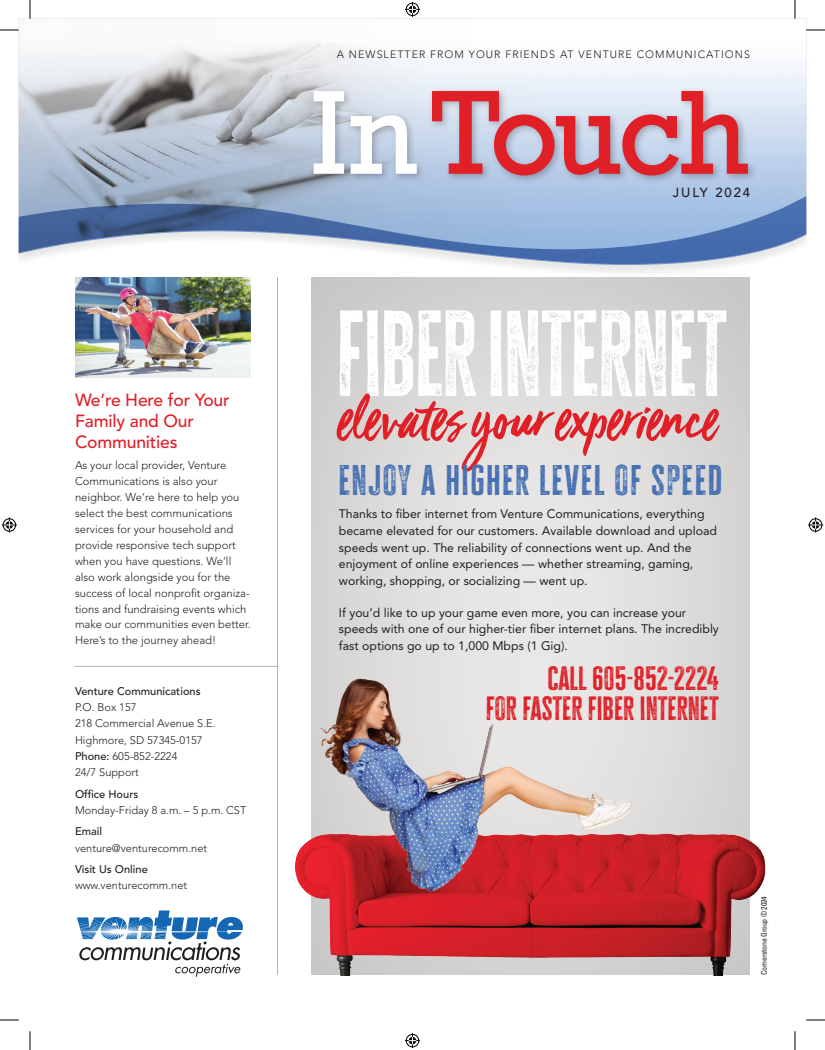
<style>
.page{position:relative;width:825px;height:1050px;background:#fff}
.page>*{position:absolute;margin:0;border:0;box-sizing:border-box;transform-origin:0 0}
.t1{font:112.5px "Rockwell";letter-spacing:-.03em;color:#e01f26}
.t2{font:99.88px "Cheddar Gothic Rough";letter-spacing:-.02em;color:#fff;scale:.87 1}
.t3{font:64px "Viva Beautiful Pro";letter-spacing:.005em;color:#e01f26;scale:.91 1}
.t4{font:35px "Cheddar Gothic Rough";letter-spacing:.04em;color:#4771b3}
.t5{font:27.5px/30px "Cheddar Gothic Rough";color:#e01f26;text-align:right}
.t6{font:500 17.5px/20.6px "Avenir LT Pro";letter-spacing:-.01em;color:#e01f26}
.t7{font:500 13.12px "Avenir LT Pro";letter-spacing:.145em;color:#231f20}
.t8{font:12.38px/16.9px "Avenir LT Pro";color:#231f20}
.t9{font:300 11.25px/16px "Avenir LT Pro";color:#231f20}
.t10{font:300 11.12px/16.2px "Avenir LT Pro";color:#231f20}
.t11{font:500 11.12px "Avenir LT Pro";color:#231f20}
.t12{font:300 10.62px "Avenir LT Pro";letter-spacing:.1em;color:#231f20}
.t13{font:condensed 7.75px "Univers LT Std";letter-spacing:-.03em;color:#231f20}
.s1{font-weight:500}
.s2{color:#fff}
</style>
<div class="page">
<img style="left:19px;top:43px;width:787px;height:153px">
<div style="left:19px;top:196px;width:787px;height:82px;background:#231f20;opacity:.15"></div>
<svg style="left:19px;top:196px;width:787px;height:69px"></svg>
<div style="left:310px;top:87px;width:447px;height:98px;background:#231f20;opacity:.3"></div>
<hr style="left:277px;top:278px;width:1px;height:697px;background:#b2b3b7">
<hr style="left:75px;top:666px;width:203px;height:1px;background:#b2b3b7">
<svg style="left:77px;top:910px;width:166px;height:67px"></svg>
<div style="left:307px;top:273px;width:443px;height:702px;background:#231f20;opacity:.25"></div>
<img style="left:307px;top:695px;width:459px;height:280px">
<img style="left:295px;top:633px;width:401px;height:276px">
<img style="left:75px;top:277px;width:176px;height:100px">
<svg style="left:0;top:28px;width:19px;height:4px"></svg>
<svg style="left:806px;top:28px;width:19px;height:4px"></svg>
<svg style="left:0;top:1019px;width:19px;height:1px"></svg>
<svg style="left:806px;top:1019px;width:19px;height:1px"></svg>
<svg style="left:28px;top:0;width:4px;height:19px"></svg>
<svg style="left:29px;top:1031px;width:1px;height:19px"></svg>
<svg style="left:793px;top:0;width:4px;height:19px"></svg>
<svg style="left:794px;top:1031px;width:1px;height:19px"></svg>
<svg style="left:0;top:30px;width:19px;height:1px"></svg>
<svg style="left:806px;top:30px;width:19px;height:1px"></svg>
<svg style="left:0;top:1020px;width:19px;height:1px"></svg>
<svg style="left:806px;top:1020px;width:19px;height:1px"></svg>
<svg style="left:30px;top:0;width:1px;height:19px"></svg>
<svg style="left:30px;top:1031px;width:1px;height:19px"></svg>
<svg style="left:795px;top:0;width:1px;height:19px"></svg>
<svg style="left:795px;top:1031px;width:1px;height:19px"></svg>
<svg style="left:405px;top:2px;width:15px;height:15px"></svg>
<svg style="left:405px;top:1033px;width:15px;height:15px"></svg>
<div style="left:2px;top:517px;width:15px;height:16px;border:3px solid #fff;border-radius:50%"></div>
<svg style="left:2px;top:518px;width:15px;height:14px"></svg>
<div style="left:808px;top:517px;width:15px;height:16px;border:3px solid #fff;border-radius:50%"></div>
<svg style="left:808px;top:518px;width:15px;height:14px"></svg>
<h3 class="t6" style="left:75px;top:390px;width:156px">We’re Here for Your<br>Family and Our<br>Communities</h3>
<p class="t9" style="left:75px;top:457px;width:177px">As your local provider, Venture<br>Communications is also your neighbor. We’re here to help you select the best communications services for your household and provide responsive tech support when you have questions. We’ll also work alongside you for the success of local nonprofit organiza&shy;tions and fundraising events which make our communities even better.<br>Here’s to the journey ahead!</p>
<p class="t11" style="left:75px;top:684px;width:127px">Venture Communications</p>
<p class="t10" style="left:75px;top:699px;width:142px">P.O. Box 157<br>218 Commercial Avenue S.E.<br>Highmore, SD 57345-0157<br><span class="s1">Phone:</span> 605-852-2224<br>24/7 Support</p>
<p class="t11" style="left:75px;top:787px;width:65px">Office Hours</p>
<p class="t10" style="left:75px;top:802px;width:173px">Monday-Friday 8 a.m. – 5 p.m. CST</p>
<p class="t11" style="left:75px;top:825px;width:29px">Email</p>
<p class="t10" style="left:75px;top:840px;width:134px">venture@venturecomm.net</p>
<p class="t11" style="left:75px;top:863px;width:74px">Visit Us Online</p>
<p class="t10" style="left:75px;top:877px;width:114px">www.venturecomm.net</p>
<p class="t12" style="left:337px;top:48px;width:415px">A NEWSLETTER FROM YOUR FRIENDS AT VENTURE COMMUNICATIONS</p>
<h1 class="t1" style="left:310px;top:63px;width:441px"><span class="s2">In</span>Touch</h1>
<p class="t7" style="left:673px;top:185px;width:79px">JULY 2024</p>
<h2 class="t2" style="left:336px;top:290px;width:451px">FIBER INTERNET</h2>
<h3 class="t3" style="left:338px;top:377px;width:418px">elevates your experience</h3>
<h3 class="t4" style="left:338px;top:458px;width:385px">ENJOY A HIGHER LEVEL OF SPEED</h3>
<p class="t8" style="left:339px;top:505px;width:380px">Thanks to fiber internet from Venture Communications, everything became elevated for our customers. Available download and upload speeds went up. The reliability of connections went up. And the enjoyment of online experiences — whether streaming, gaming, working, shopping, or socializing — went up.</p>
<p class="t8" style="left:339px;top:604px;width:382px">If you’d like to up your game even more, you can increase your speeds with one of our higher-tier fiber internet plans. The incredibly fast options go up to 1,000 Mbps (1 Gig).</p>
<h3 class="t5" style="left:486px;top:663px;width:235px">CALL 605-852-2224<br>FOR FASTER FIBER INTERNET</h3>
<p class="t13" style="left:759px;top:975px;width:80px;rotate:-90deg">Cornerstone Group © 2024</p>
</div>
